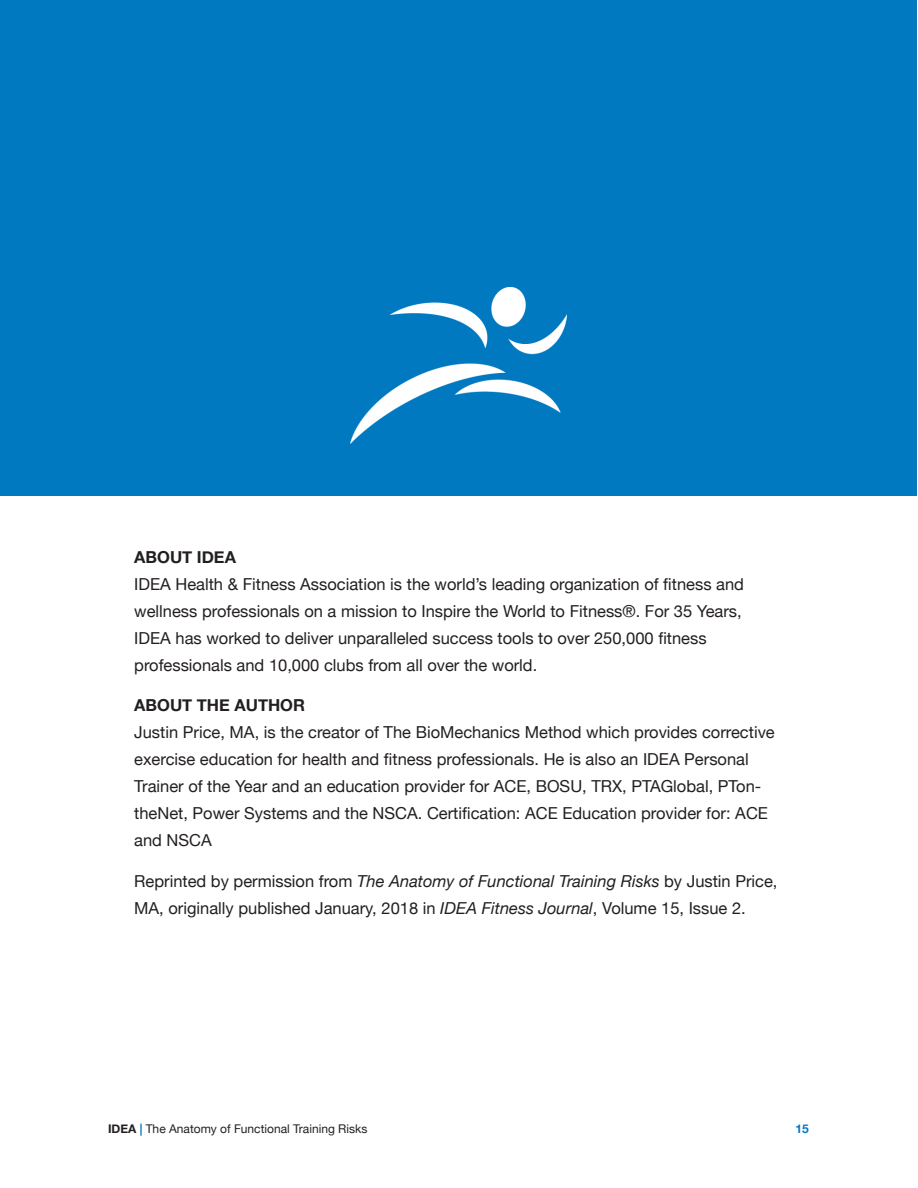
<style>
.page{position:relative;width:918px;height:1188px;background:#fff}
.page>*{position:absolute;margin:0;border:0;box-sizing:border-box;transform-origin:0 0}
.t1{font:16.5px/27px "Helvetica Neue";color:#231f20}
.t2{font:700 16.5px "Helvetica Neue";color:#231f20}
.t3{font:12px "Helvetica Neue";color:#231f20}
.t4{font:700 12px "Helvetica Neue";color:#0079c1}
.s1{font-style:italic}
.s2{font-weight:700}
.s3{font-weight:700;color:#0079c1}
</style>
<div class="page">
<div style="left:0;top:0;width:916px;height:495px;background:#0079c1"></div>
<img style="left:350px;top:287px;width:216px;height:156px">
<p class="t2" style="left:134px;top:544px;width:103px">ABOUT IDEA</p>
<p class="t1" style="left:134px;top:571px;width:611px">IDEA Health &amp; Fitness Association is the world’s leading organization of fitness and wellness professionals on a mission to Inspire the World to Fitness®. For 35 Years, IDEA has worked to deliver unparalleled success tools to over 250,000 fitness professionals and 10,000 clubs from all over the world.</p>
<p class="t2" style="left:134px;top:692px;width:172px">ABOUT THE AUTHOR</p>
<p class="t1" style="left:134px;top:720px;width:642px">Justin Price, MA, is the creator of The BioMechanics Method which provides corrective exercise education for health and fitness professionals. He is also an IDEA Personal Trainer of the Year and an education provider for ACE, BOSU, TRX, PTAGlobal, PTon&shy;theNet, Power Systems and the NSCA. Certification: ACE Education provider for: ACE and NSCA</p>
<p class="t1" style="left:134px;top:868px;width:645px">Reprinted by permission from <span class="s1">The Anatomy of Functional Training Risks</span> by Justin Price,<br>MA, originally published January, 2018 in <span class="s1">IDEA Fitness Journal</span>, Volume 15, Issue 2.</p>
<p class="t3" style="left:108px;top:1120px;width:261px"><span class="s2">IDEA</span> <span class="s3">|</span> The Anatomy of Functional Training Risks</p>
<p class="t4" style="left:796px;top:1119px;width:15px">15</p>
</div>
